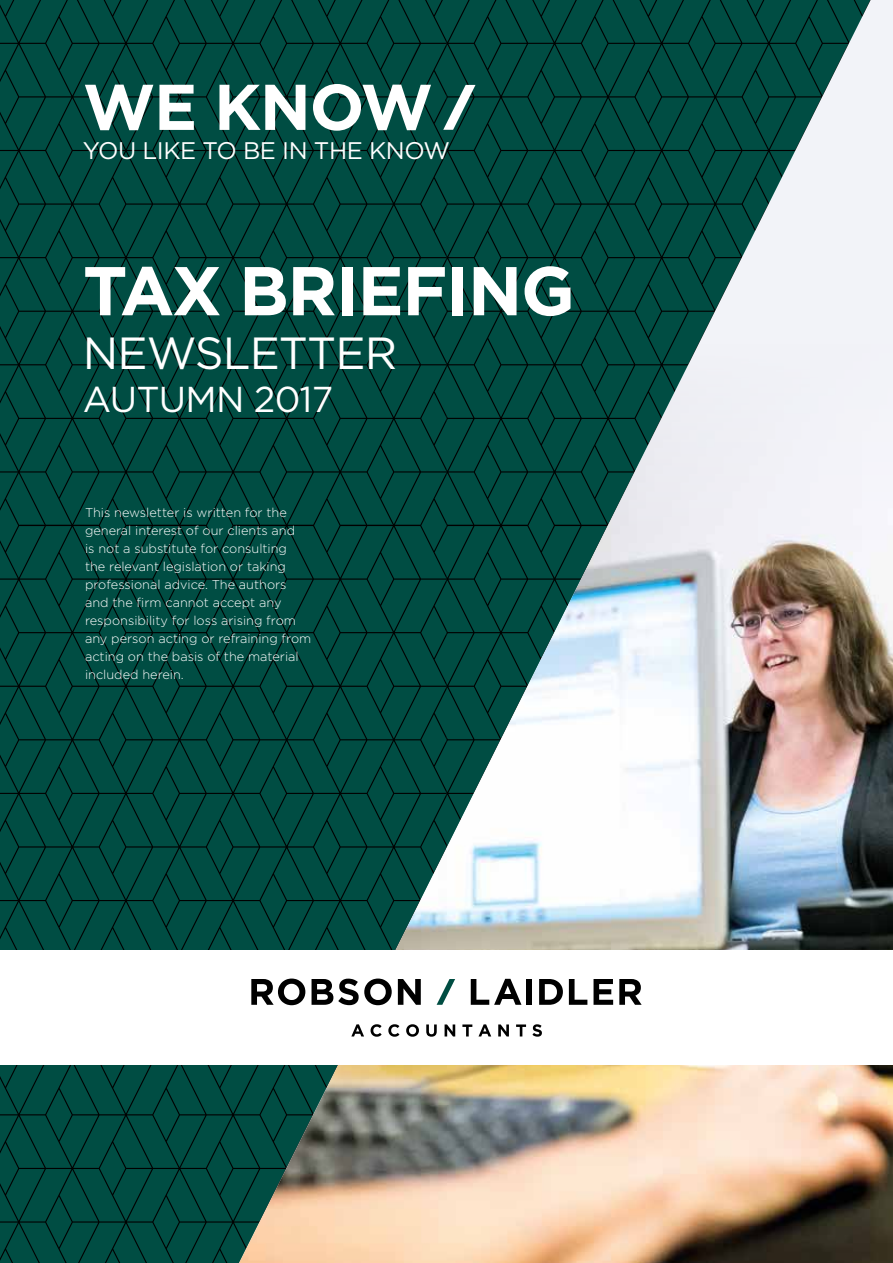
<style>
.page{position:relative;width:893px;height:1263px;background:#fff}
.page>*{position:absolute;margin:0;border:0;box-sizing:border-box;transform-origin:0 0}
.t1{font:700 68.85px "Gotham";letter-spacing:-.02em;color:#fff}
.t2{font:700 64.5px "Gotham";letter-spacing:-.02em;color:#fff}
.t3{font:45px "Gotham";letter-spacing:-.02em;color:#fff}
.t4{font:36px "Gotham";letter-spacing:-.02em;color:#fff}
.t5{font:24px "Gotham";letter-spacing:-.02em;color:#fff}
.t6{font:300 12.75px/18px "Gotham";color:#fff}
</style>
<div class="page">
<svg style="left:0;top:0;width:239px;height:525px;fill:#004d43"></svg>
<svg style="left:0;top:525px;width:239px;height:738px;fill:#004d43"></svg>
<svg style="left:239px;top:0;width:654px;height:344px;fill:#004d43"></svg>
<img style="left:239px;top:344px;width:654px;height:919px">
<div style="left:0;top:950px;width:893px;height:115px;background:#fff"></div>
<svg style="left:351px;top:1024px;width:13px;height:12px"></svg>
<svg style="left:371px;top:1024px;width:11px;height:13px"></svg>
<svg style="left:388px;top:1024px;width:11px;height:13px"></svg>
<svg style="left:406px;top:1024px;width:13px;height:13px"></svg>
<svg style="left:426px;top:1024px;width:11px;height:13px"></svg>
<svg style="left:445px;top:1024px;width:10px;height:12px"></svg>
<svg style="left:462px;top:1024px;width:10px;height:12px"></svg>
<svg style="left:478px;top:1024px;width:13px;height:12px"></svg>
<svg style="left:498px;top:1024px;width:11px;height:12px"></svg>
<svg style="left:516px;top:1024px;width:10px;height:12px"></svg>
<svg style="left:532px;top:1024px;width:10px;height:13px"></svg>
<svg style="left:251px;top:978px;width:54px;height:27px"></svg>
<svg style="left:312px;top:978px;width:80px;height:27px"></svg>
<svg style="left:398px;top:979px;width:23px;height:26px"></svg>
<svg style="left:471px;top:979px;width:50px;height:26px"></svg>
<div style="left:526px;top:979px;width:6px;height:26px;background:#000"></div>
<svg style="left:539px;top:979px;width:24px;height:26px"></svg>
<svg style="left:569px;top:979px;width:18px;height:26px"></svg>
<svg style="left:593px;top:979px;width:20px;height:26px"></svg>
<svg style="left:619px;top:979px;width:23px;height:26px"></svg>
<svg style="left:437px;top:979px;width:18px;height:26px"></svg>
<svg style="left:443px;top:85px;width:32px;height:45px"></svg>
<h2 class="t2" style="left:83px;top:70px;width:352px">WE KNOW</h2>
<h3 class="t5" style="left:83px;top:137px;width:369px">YOU LIKE TO BE IN THE KNOW</h3>
<h1 class="t1" style="left:83px;top:251px;width:493px">TAX BRIEFING</h1>
<h3 class="t3" style="left:83px;top:328px;width:316px">NEWSLETTER</h3>
<h3 class="t4" style="left:83px;top:380px;width:252px">AUTUMN 2017</h3>
<p class="t6" style="left:85px;top:503px;width:228px">This newsletter is written for the general interest of our clients and<br>is not a substitute for consulting<br>the relevant legislation or taking professional advice. The authors and the firm cannot accept any responsibility for loss arising from any person acting or refraining from acting on the basis of the material included herein.</p>
</div>
